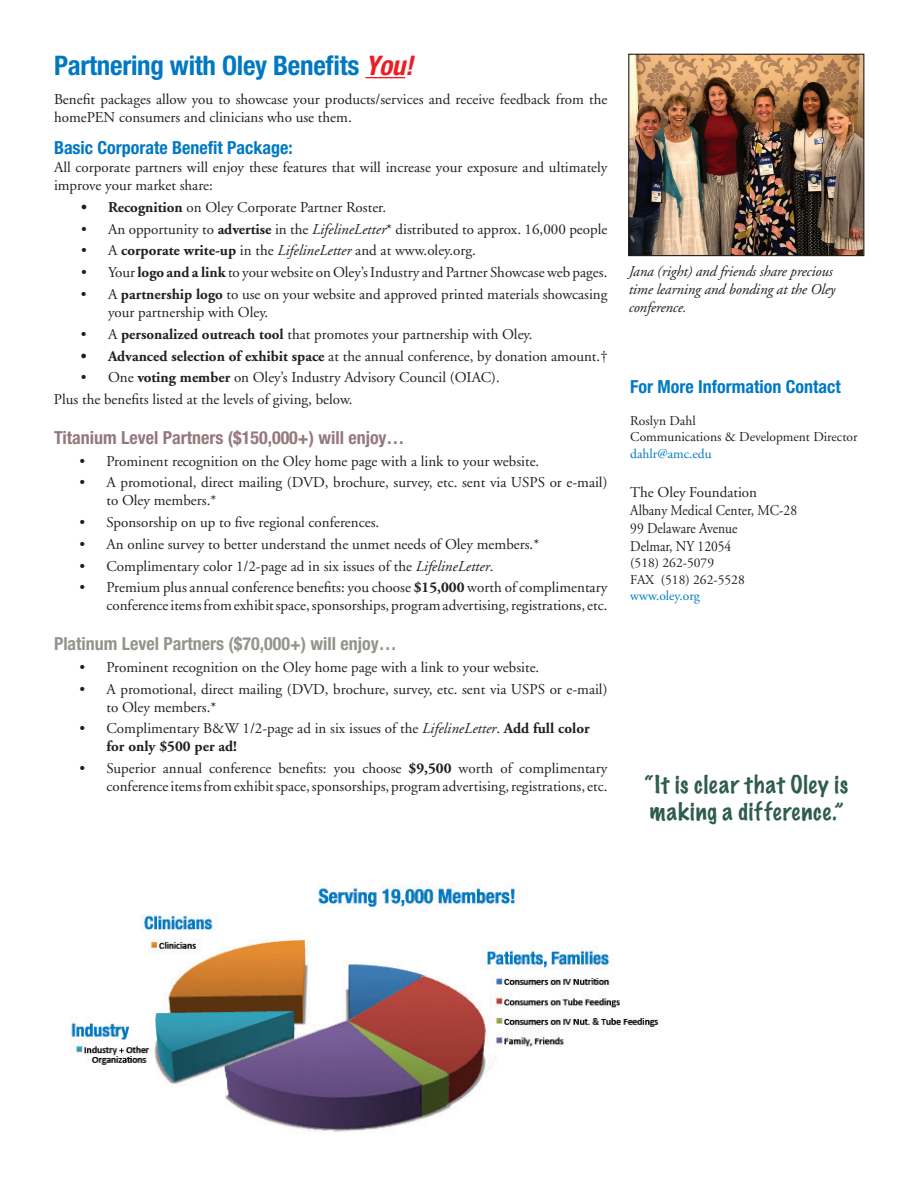
<style>
.page{position:relative;width:918px;height:1188px;background:#fff}
.page>*{position:absolute;margin:0;border:0;box-sizing:border-box;transform-origin:0 0}
.t1{font:700 condensed 27px "Helvetica Neue";letter-spacing:-.01em;color:#0079c2}
.t2{font:100 22.5px/27px "Marker Felt";letter-spacing:.04em;color:#305c50}
.t3{font:700 condensed 18px "Helvetica Neue";color:#0079c2}
.t4{font:700 condensed 18px "Helvetica Neue";color:#95787e}
.t5{font:700 condensed 18px "Helvetica Neue";color:#94938c}
.t6{font:15px/18px "Adobe Garamond";color:#231f20}
.t7{font:italic 15px/18px "Adobe Garamond";letter-spacing:-.01em;color:#231f20}
.t8{font:13.5px/16.2px "Adobe Garamond";color:#231f20}
.t9{font:13.5px "Adobe Garamond";color:#0079c2}
.s1{font-style:italic;color:#ee1d23}
.s2{font-weight:700}
.s3{font-style:italic}
</style>
<div class="page">
<hr style="left:365px;top:77px;width:40px;height:1px;background:#ee1d23">
<img style="left:71px;top:884px;width:588px;height:248px">
<img style="left:630px;top:56px;width:232px;height:198px">
<div style="left:628px;top:54px;width:236px;height:202px;border:1px solid #231f20"></div>
<h1 class="t1" style="left:54px;top:49px;width:361px">Partnering with Oley Benefits <span class="s1">You!</span></h1>
<p class="t6" style="left:54px;top:90px;width:555px">Benefit packages allow you to showcase your products/services and receive feedback from the homePEN consumers and clinicians who use them.</p>
<p class="t3" style="left:54px;top:137px;width:240px">Basic Corporate Benefit Package:</p>
<p class="t6" style="left:54px;top:159px;width:555px">All corporate partners will enjoy these features that will increase your exposure and ultimately improve your market share:</p>
<p class="t6" style="left:81px;top:199px;width:307px"><span class="s2">• Recognition</span> on Oley Corporate Partner Roster.</p>
<p class="t6" style="left:81px;top:220px;width:528px">• An opportunity to <span class="s2">advertise</span> in the <span class="s3">LifelineLetter</span>* distributed to approx. 16,000 people</p>
<p class="t6" style="left:81px;top:242px;width:397px">• A <span class="s2">corporate write-up</span> in the <span class="s3">LifelineLetter</span> and at www.oley.org.</p>
<p class="t6" style="left:81px;top:264px;width:528px">• Your <span class="s2">logo and a link</span> to your website on Oley’s Industry and Partner Showcase web pages.</p>
<p class="t6" style="left:108px;top:286px;width:501px;text-indent:-27px">• A <span class="s2">partnership logo</span> to use on your website and approved printed materials showcasing your partnership with Oley.</p>
<p class="t6" style="left:81px;top:325px;width:453px">• A <span class="s2">personalized outreach tool</span> that promotes your partnership with Oley.</p>
<p class="t6" style="left:81px;top:347px;width:528px"><span class="s2">• Advanced selection of exhibit space</span> at the annual conference, by donation amount.†</p>
<p class="t6" style="left:54px;top:367px;width:447px;line-height:21.8px;text-indent:27px">• One <span class="s2">voting member</span> on Oley’s Industry Advisory Council (OIAC).<br>Plus the benefits listed at the levels of giving, below.</p>
<p class="t4" style="left:54px;top:426px;width:352px">Titanium Level Partners ($150,000+) will enjoy…</p>
<p class="t6" style="left:80px;top:452px;width:461px">• Prominent recognition on the Oley home page with a link to your website.</p>
<p class="t6" style="left:106px;top:474px;width:502px;text-indent:-27px">• A promotional, direct mailing (DVD, brochure, survey, etc. sent via USPS or e-mail) to Oley members.*</p>
<p class="t6" style="left:80px;top:514px;width:301px">• Sponsorship on up to five regional conferences.</p>
<p class="t6" style="left:80px;top:536px;width:461px">• An online survey to better understand the unmet needs of Oley members.*</p>
<p class="t6" style="left:80px;top:557px;width:416px">• Complimentary color 1/2-page ad in six issues of the <span class="s3">LifelineLetter</span>.</p>
<p class="t6" style="left:80px;top:579px;width:530px;text-align:right">• Premium plus annual conference benefits: you choose <span class="s2">$15,000</span> worth of complimentary conference items from exhibit space, sponsorships, program advertising, registrations, etc.</p>
<p class="t5" style="left:54px;top:633px;width:344px">Platinum Level Partners ($70,000+) will enjoy…</p>
<p class="t6" style="left:80px;top:658px;width:461px">• Prominent recognition on the Oley home page with a link to your website.</p>
<p class="t6" style="left:106px;top:680px;width:502px;text-indent:-27px">• A promotional, direct mailing (DVD, brochure, survey, etc. sent via USPS or e-mail) to Oley members.*</p>
<p class="t6" style="left:106px;top:720px;width:485px;text-indent:-27px">• Complimentary B&amp;W 1/2-page ad in six issues of the <span class="s3">LifelineLetter</span>. <span class="s2">Add full color for only $500 per ad!</span></p>
<p class="t6" style="left:80px;top:760px;width:530px;text-align:right">• Superior annual conference benefits: you choose <span class="s2">$9,500</span> worth of complimentary conference items from exhibit space, sponsorships, program advertising, registrations, etc.</p>
<p class="t7" style="left:629px;top:263px;width:208px">Jana (right) and friends share precious time learning and bonding at the Oley conference.</p>
<p class="t3" style="left:630px;top:376px;width:212px">For More Information Contact</p>
<p class="t8" style="left:630px;top:413px;width:229px">Roslyn Dahl<br>Communications &amp; Development Director</p>
<p class="t9" style="left:630px;top:446px;width:83px">dahlr@amc.edu</p>
<p class="t6" style="left:630px;top:484px;width:168px">The Oley Foundation<br>Albany Medical Center, MC-28<br>99 Delaware Avenue<br>Delmar, NY 12054</p>
<p class="t8" style="left:630px;top:555px;width:116px">(518) 262-5079<br>FAX (518) 262-5528</p>
<p class="t9" style="left:630px;top:588px;width:71px">www.oley.org</p>
<h2 class="t2" style="left:645px;top:771px;width:205px">“It is clear that Oley is making a difference.”</h2>
</div>
